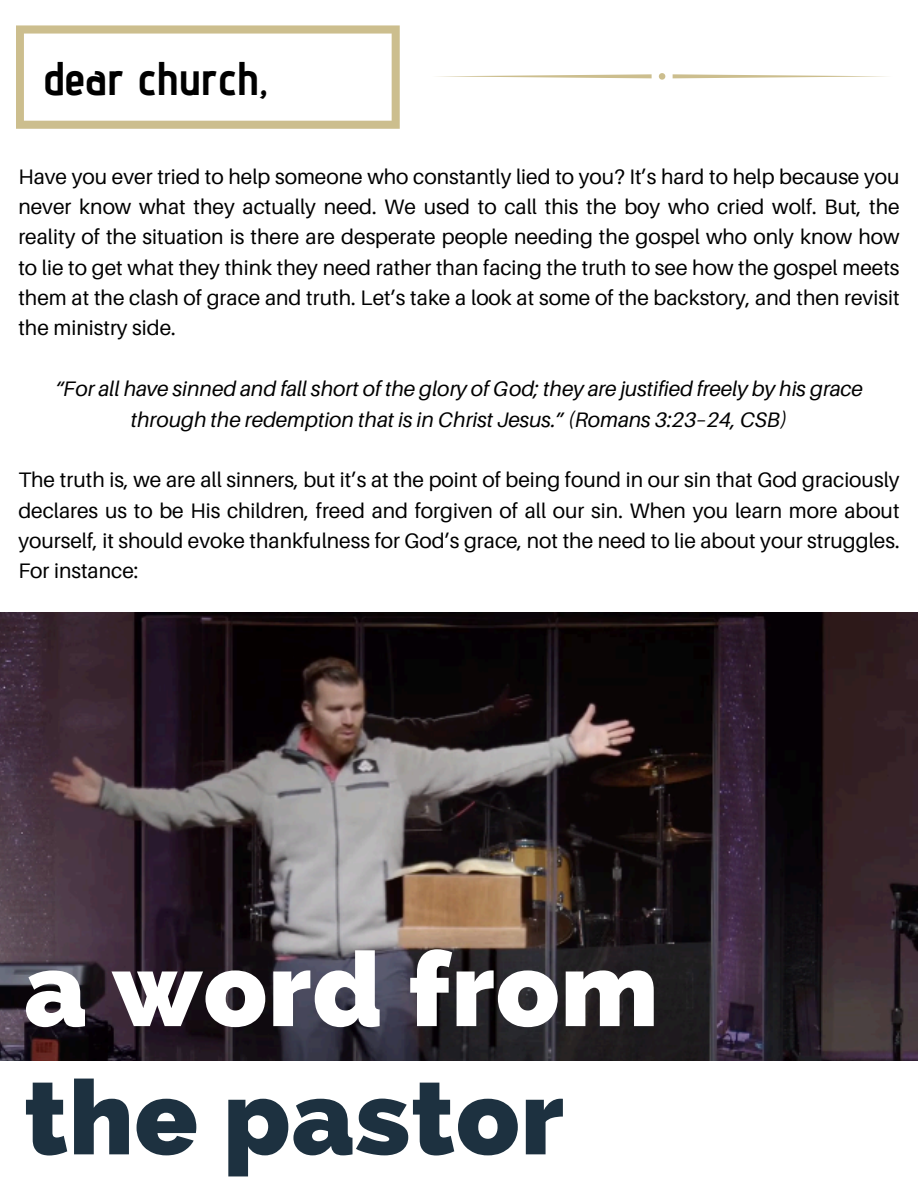
<style>
.page{position:relative;width:918px;height:1188px;background:#fff}
.page>*{position:absolute;margin:0;border:0;box-sizing:border-box;transform-origin:0 0}
.t1{font:800 103.8px/128.2px "Raleway";letter-spacing:.01em;color:#fff}
.t2{font:700 47.25px "Advent Pro";color:#000}
.t3{font:21px/30.3px "Aileron";color:#000;text-align:justify}
.t4{font:italic 21px/30.3px "Aileron";color:#000;text-align:center}
.s1{color:#1d3140}
</style>
<div class="page">
<svg style="left:16px;top:25px;width:384px;height:104px"></svg>
<img style="left:0;top:613px;width:918px;height:448px">
<svg style="left:673px;top:74px;width:214px;height:4px"></svg>
<svg style="left:437px;top:74px;width:215px;height:4px"></svg>
<svg style="left:659px;top:73px;width:6px;height:7px"></svg>
<h2 class="t2" style="left:42px;top:49px;width:228px">dear church,</h2>
<p class="t3" style="left:18px;top:161px;width:883px">Have you ever tried to help someone who constantly lied to you? It’s hard to help because you never know what they actually need. We used to call this the boy who cried wolf. But, the reality of the situation is there are desperate people needing the gospel who only know how to lie to get what they think they need rather than facing the truth to see how the gospel meets them at the clash of grace and truth. Let’s take a look at some of the backstory, and then revisit the ministry side.</p>
<p class="t4" style="left:55px;top:373px;width:809px">“For all have sinned and fall short of the glory of God; they are justified freely by his grace through the redemption that is in Christ Jesus.” (Romans 3:23–24, CSB)</p>
<p class="t3" style="left:18px;top:464px;width:883px">The truth is, we are all sinners, but it’s at the point of being found in our sin that God graciously declares us to be His children, freed and forgiven of all our sin. When you learn more about yourself, it should evoke thankfulness for God’s grace, not the need to lie about your struggles.<br>For instance:</p>
<p class="t1" style="left:24px;top:925px;width:636px">a word from <span class="s1">the pastor</span></p>
</div>
